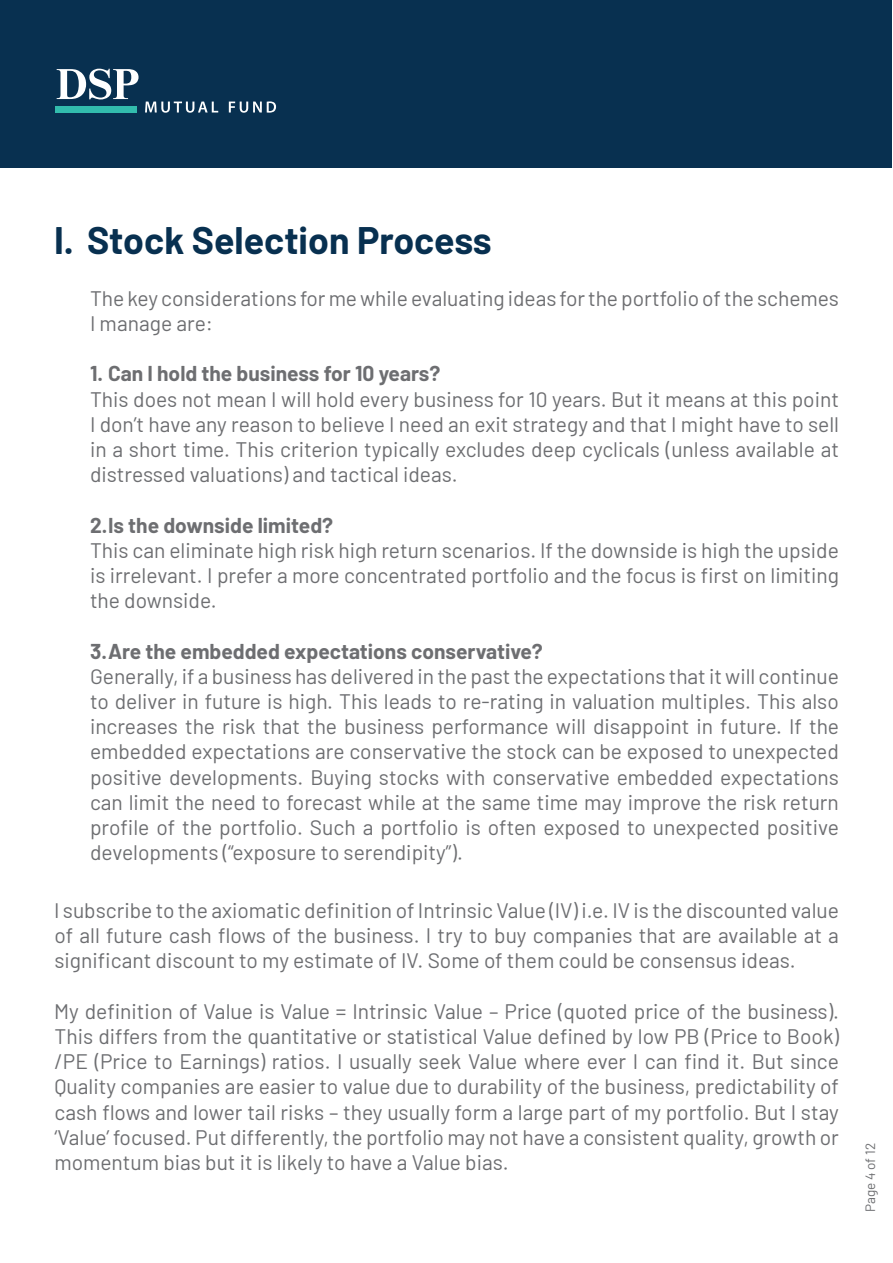
<style>
.page{position:relative;width:893px;height:1263px;background:#fff}
.page>*{position:absolute;margin:0;border:0;box-sizing:border-box;transform-origin:0 0}
.t1{font:700 37.5px "Barlow";color:#083050}
.t2{font:21px/25.2px "Barlow";color:#6d6e71;text-align:justify}
.t3{font:700 21px "Barlow";color:#6d6e71}
.t4{font:13.5px "Barlow";color:#6d6e71}
</style>
<div class="page">
<div style="left:1px;top:1px;width:891px;height:167px;background:#083050"></div>
<svg style="left:145px;top:102px;width:73px;height:11px"></svg>
<svg style="left:229px;top:101px;width:47px;height:12px"></svg>
<div style="left:55px;top:106px;width:82px;height:6px;background:#32bcad"></div>
<svg style="left:57px;top:69px;width:82px;height:30px"></svg>
<h1 class="t1" style="left:54px;top:212px;width:439px">I. Stock Selection Process</h1>
<p class="t2" style="left:90px;top:284px;width:750px">The key considerations for me while evaluating ideas for the portfolio of the schemes<br>I manage are:</p>
<p class="t3" style="left:90px;top:358px;width:352px">1. Can I hold the business for 10 years?</p>
<p class="t2" style="left:90px;top:385px;width:750px">This does not mean I will hold every business for 10 years. But it means at this point I don’t have any reason to believe I need an exit strategy and that I might have to sell in a short time. This criterion typically excludes deep cyclicals (unless available at distressed valuations) and tactical ideas.</p>
<p class="t3" style="left:90px;top:509px;width:245px">2.Is the downside limited?</p>
<p class="t2" style="left:90px;top:536px;width:750px">This can eliminate high risk high return scenarios. If the downside is high the upside is irrelevant. I prefer a more concentrated portfolio and the focus is first on limiting the downside.</p>
<p class="t3" style="left:90px;top:635px;width:454px">3.Are the embedded expectations conservative?</p>
<p class="t2" style="left:90px;top:662px;width:750px">Generally, if a business has delivered in the past the expectations that it will continue to deliver in future is high. This leads to re-rating in valuation multiples. This also increases the risk that the business performance will disappoint in future. If the embedded expectations are conservative the stock can be exposed to unexpected positive developments. Buying stocks with conservative embedded expectations can limit the need to forecast while at the same time may improve the risk return profile of the portfolio. Such a portfolio is often exposed to unexpected positive developments (“exposure to serendipity”).</p>
<p class="t2" style="left:54px;top:896px;width:786px">I subscribe to the axiomatic definition of Intrinsic Value (IV) i.e. IV is the discounted value of all future cash flows of the business. I try to buy companies that are available at a significant discount to my estimate of IV. Some of them could be consensus ideas.</p>
<p class="t2" style="left:54px;top:997px;width:786px">My definition of Value is Value = Intrinsic Value – Price (quoted price of the business).<br>This differs from the quantitative or statistical Value defined by low PB (Price to Book) /PE (Price to Earnings) ratios. I usually seek Value where ever I can find it. But since Quality companies are easier to value due to durability of the business, predictability of cash flows and lower tail risks – they usually form a large part of my portfolio. But I stay ‘Value’ focused. Put differently, the portfolio may not have a consistent quality, growth or momentum bias but it is likely to have a Value bias.</p>
<p class="t4" style="left:860px;top:1212px;width:70px;rotate:-90deg">Page 4 of 12</p>
</div>
